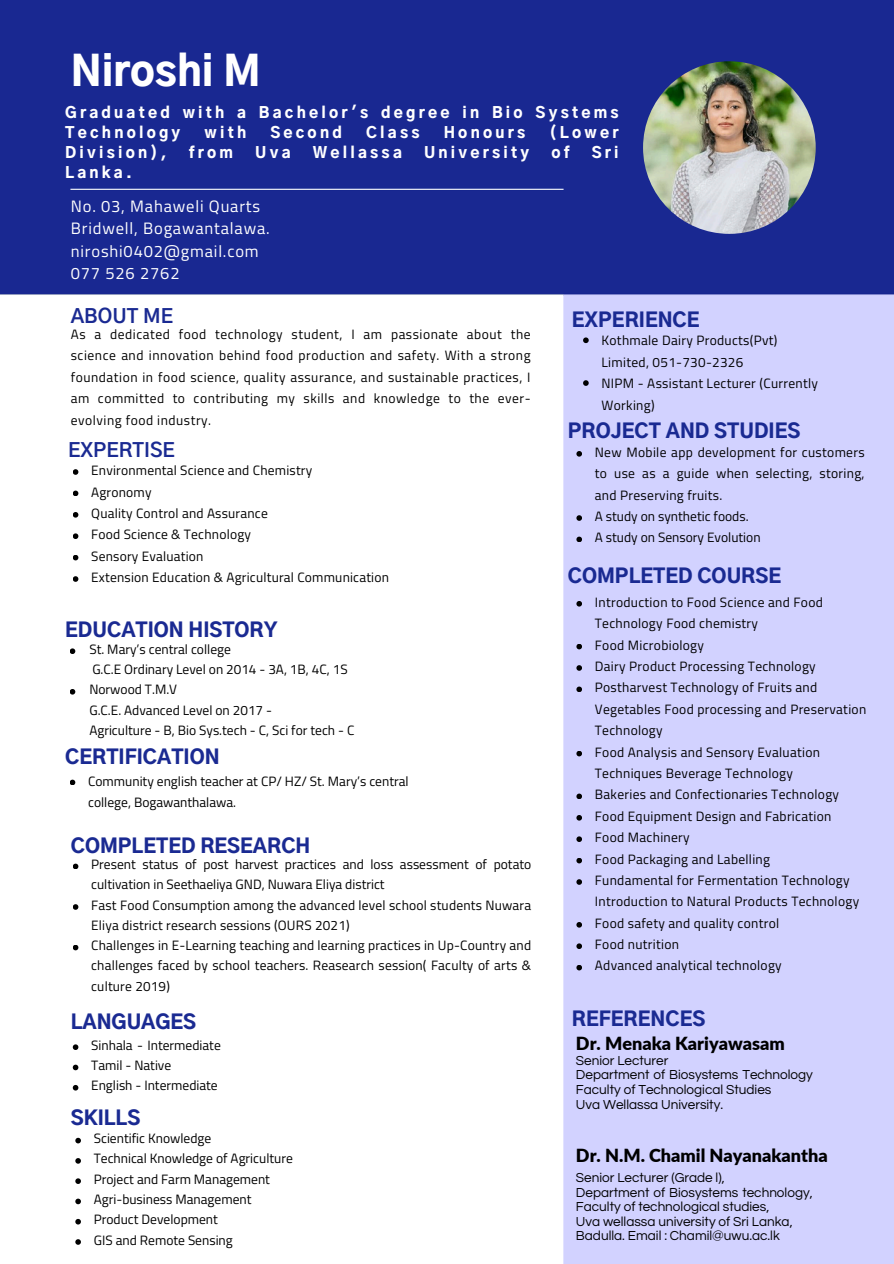
<style>
.page{position:relative;width:894px;height:1264px;background:#fff}
.page>*{position:absolute;margin:0;border:0;box-sizing:border-box;transform-origin:0 0}
.t1{font:900 40.5px "Gothic A1";color:#fff}
.t2{font:900 19.5px "Gothic A1";color:#1a2a92}
.t3{font:700 19.5px "Gothic A1";color:#1a2a92}
.t4{font:900 18px "Lato";color:#000}
.t5{font:16.5px/22.5px "Titillium Web";letter-spacing:.05em;color:#fff}
.t6{font:900 15px/20.2px "Gothic A1";letter-spacing:.215em;color:#fff}
.t7{font:13.5px/21.3px "Titillium Web";letter-spacing:.015em;color:#000}
.t8{font:13.5px/14.7px "Questrial";color:#000}
</style>
<div class="page">
<img style="left:0;top:0;width:893px;height:1263px">
<img style="left:643px;top:61px;width:172px;height:173px;border-radius:50%">
<svg style="left:70px;top:779px;width:5px;height:6px"></svg>
<svg style="left:73px;top:469px;width:5px;height:6px"></svg>
<svg style="left:73px;top:490px;width:5px;height:6px"></svg>
<svg style="left:73px;top:512px;width:5px;height:5px"></svg>
<svg style="left:73px;top:533px;width:5px;height:6px"></svg>
<svg style="left:73px;top:555px;width:5px;height:5px"></svg>
<svg style="left:73px;top:576px;width:5px;height:6px"></svg>
<svg style="left:73px;top:863px;width:5px;height:6px"></svg>
<svg style="left:73px;top:904px;width:5px;height:5px"></svg>
<svg style="left:73px;top:944px;width:5px;height:6px"></svg>
<svg style="left:73px;top:1044px;width:5px;height:6px"></svg>
<svg style="left:73px;top:1064px;width:5px;height:6px"></svg>
<svg style="left:73px;top:1084px;width:5px;height:6px"></svg>
<svg style="left:75px;top:1137px;width:6px;height:6px"></svg>
<svg style="left:75px;top:1158px;width:6px;height:5px"></svg>
<svg style="left:75px;top:1178px;width:6px;height:5px"></svg>
<svg style="left:75px;top:1198px;width:6px;height:6px"></svg>
<svg style="left:75px;top:1218px;width:6px;height:6px"></svg>
<svg style="left:75px;top:1239px;width:6px;height:5px"></svg>
<svg style="left:576px;top:451px;width:6px;height:5px"></svg>
<svg style="left:576px;top:515px;width:6px;height:6px"></svg>
<svg style="left:576px;top:536px;width:6px;height:6px"></svg>
<svg style="left:576px;top:601px;width:6px;height:5px"></svg>
<svg style="left:576px;top:643px;width:6px;height:6px"></svg>
<svg style="left:576px;top:665px;width:6px;height:5px"></svg>
<svg style="left:576px;top:686px;width:6px;height:6px"></svg>
<svg style="left:576px;top:750px;width:6px;height:6px"></svg>
<svg style="left:576px;top:793px;width:6px;height:6px"></svg>
<svg style="left:576px;top:815px;width:6px;height:5px"></svg>
<svg style="left:576px;top:836px;width:6px;height:6px"></svg>
<svg style="left:576px;top:857px;width:6px;height:6px"></svg>
<svg style="left:576px;top:879px;width:6px;height:5px"></svg>
<svg style="left:576px;top:922px;width:6px;height:5px"></svg>
<svg style="left:576px;top:943px;width:6px;height:6px"></svg>
<svg style="left:576px;top:964px;width:6px;height:6px"></svg>
<svg style="left:583px;top:337px;width:5px;height:6px"></svg>
<svg style="left:583px;top:380px;width:5px;height:6px"></svg>
<p class="t1" style="left:71px;top:53px;width:191px">Niroshi M</p>
<p class="t6" style="left:65px;top:103px;width:554px">Graduated with a Bachelor's degree in Bio Systems<br>Technology</p>
<p class="t6" style="left:204px;top:123px;width:43px">with</p>
<p class="t6" style="left:270px;top:123px;width:73px">Second</p>
<p class="t6" style="left:366px;top:123px;width:55px">Class</p>
<p class="t6" style="left:443px;top:123px;width:83px">Honours</p>
<p class="t6" style="left:549px;top:123px;width:71px">(Lower</p>
<p class="t6" style="left:65px;top:143px;width:103px">Division),</p>
<p class="t6" style="left:189px;top:143px;width:46px">from</p>
<p class="t6" style="left:255px;top:143px;width:37px">Uva</p>
<p class="t6" style="left:312px;top:143px;width:91px">Wellassa</p>
<p class="t6" style="left:424px;top:143px;width:107px">University</p>
<p class="t6" style="left:551px;top:143px;width:20px">of</p>
<p class="t6" style="left:591px;top:143px;width:28px">Sri</p>
<p class="t6" style="left:65px;top:164px;width:68px">Lanka.</p>
<h2 class="t5" style="left:71px;top:194px;width:200px">No. 03, Mahaweli Quarts<br>Bridwell, Bogawantalawa. niroshi0402@gmail.com<br>077 526 2762</h2>
<p class="t3" style="left:71px;top:307px;width:104px">ABOUT ME</p>
<p class="t7" style="left:71px;top:323px;width:461px;text-align:justify">As a dedicated food technology student, I am passionate about the science and innovation behind food production and safety. With a strong foundation in food science, quality assurance, and sustainable practices, I am committed to contributing my skills and knowledge to the ever&shy;evolving food industry.</p>
<h5 class="t3" style="left:68px;top:442px;width:108px">EXPERTISE</h5>
<p class="t7" style="left:91px;top:459px;width:222px">Environmental Science and Chemistry</p>
<h2 class="t7" style="left:91px;top:481px;width:62px">Agronomy</h2>
<p class="t7" style="left:91px;top:502px;width:178px">Quality Control and Assurance</p>
<p class="t7" style="left:91px;top:523px;width:161px">Food Science &amp; Technology</p>
<p class="t7" style="left:91px;top:545px;width:114px">Sensory Evaluation</p>
<h2 class="t7" style="left:91px;top:566px;width:299px">Extension Education &amp; Agricultural Communication</h2>
<h2 class="t2" style="left:65px;top:621px;width:214px">EDUCATION HISTORY</h2>
<p class="t7" style="left:89px;top:638px;width:143px">St. Mary’s central college</p>
<p class="t7" style="left:92px;top:658px;width:257px">G.C.E Ordinary Level on 2014 - 3A, 1B, 4C, 1S</p>
<h2 class="t7" style="left:89px;top:678px;width:89px">Norwood T.M.V</h2>
<p class="t7" style="left:89px;top:699px;width:184px">G.C.E. Advanced Level on 2017 -</p>
<p class="t7" style="left:89px;top:719px;width:266px">Agriculture - B, Bio Sys.tech - C, Sci for tech - C</p>
<p class="t7" style="left:88px;top:770px;width:322px">Community english teacher at CP/ HZ/ St. Mary’s central college, Bogawanthalawa.</p>
<p class="t2" style="left:65px;top:748px;width:156px">CERTIFICATION</p>
<p class="t2" style="left:71px;top:837px;width:241px">COMPLETED RESEARCH</p>
<p class="t7" style="left:91px;top:853px;width:441px;line-height:20.2px">Present status of post harvest practices and loss assessment of potato cultivation in Seethaeliya GND, Nuwara Eliya district</p>
<p class="t7" style="left:91px;top:894px;width:441px;line-height:20.2px">Fast Food Consumption among the advanced level school students Nuwara<br>Eliya district research sessions (OURS 2021)</p>
<h2 class="t7" style="left:91px;top:934px;width:441px;line-height:20.2px;text-align:justify">Challenges in E-Learning teaching and learning practices in Up-Country and challenges faced by school teachers. Reasearch session( Faculty of arts &amp; culture 2019)</h2>
<h2 class="t2" style="left:71px;top:1013px;width:127px">LANGUAGES</h2>
<p class="t7" style="left:91px;top:1034px;width:131px;line-height:20.2px">Sinhala - Intermediate<br>Tamil - Native</p>
<h2 class="t7" style="left:91px;top:1074px;width:128px">English - Intermediate</h2>
<p class="t7" style="left:94px;top:1127px;width:119px">Scientific Knowledge</p>
<p class="t7" style="left:94px;top:1147px;width:200px">Technical Knowledge of Agriculture</p>
<p class="t7" style="left:94px;top:1167px;width:178px">Project and Farm Management</p>
<p class="t7" style="left:94px;top:1188px;width:159px">Agri-business Management</p>
<p class="t7" style="left:94px;top:1208px;width:126px">Product Development</p>
<h2 class="t7" style="left:94px;top:1228px;width:140px">GIS and Remote Sensing</h2>
<h4 class="t2" style="left:71px;top:1109px;width:71px">SKILLS</h4>
<p class="t2" style="left:571px;top:312px;width:129px">EXPERIENCE</p>
<p class="t7" style="left:601px;top:330px;width:177px">Kothmale Dairy Products(Pvt)<br>Limited, 051-730-2326</p>
<p class="t7" style="left:601px;top:372px;width:218px">NIPM - Assistant Lecturer (Currently<br>Working)</p>
<h2 class="t7" style="left:594px;top:441px;width:271px;text-align:justify">New Mobile app development for customers to use as a guide when selecting, storing, and Preserving fruits.</h2>
<p class="t7" style="left:594px;top:505px;width:155px">A study on synthetic foods.</p>
<p class="t7" style="left:594px;top:526px;width:167px">A study on Sensory Evolution</p>
<p class="t2" style="left:567px;top:423px;width:234px">PROJECT AND STUDIES</p>
<p class="t2" style="left:567px;top:567px;width:215px">COMPLETED COURSE</p>
<p class="t7" style="left:594px;top:591px;width:229px">Introduction to Food Science and Food<br>Technology Food chemistry</p>
<h2 class="t7" style="left:594px;top:634px;width:111px">Food Microbiology</h2>
<p class="t7" style="left:594px;top:655px;width:273px">Dairy Product Processing Technology Postharvest Technology of Fruits and Vegetables Food processing and Preservation Technology</p>
<p class="t7" style="left:594px;top:741px;width:226px">Food Analysis and Sensory Evaluation<br>Techniques Beverage Technology</p>
<p class="t7" style="left:594px;top:783px;width:246px">Bakeries and Confectionaries Technology</p>
<p class="t7" style="left:594px;top:805px;width:238px">Food Equipment Design and Fabrication</p>
<p class="t7" style="left:594px;top:826px;width:96px">Food Machinery</p>
<p class="t7" style="left:594px;top:847px;width:177px">Food Packaging and Labelling</p>
<p class="t7" style="left:594px;top:869px;width:266px">Fundamental for Fermentation Technology<br>Introduction to Natural Products Technology<br>Food safety and quality control</p>
<p class="t7" style="left:594px;top:933px;width:86px">Food nutrition</p>
<p class="t7" style="left:594px;top:954px;width:188px">Advanced analytical technology</p>
<p class="t2" style="left:571px;top:1010px;width:135px">REFERENCES</p>
<h3 class="t4" style="left:575px;top:1032px;width:210px">Dr. Menaka Kariyawasam</h3>
<p class="t8" style="left:575px;top:1053px;width:94px">Senior Lecturer</p>
<p class="t8" style="left:575px;top:1067px;width:238px">Department of Biosystems Technology<br>Faculty of Technological Studies</p>
<p class="t8" style="left:575px;top:1097px;width:149px">Uva Wellassa University.</p>
<p class="t4" style="left:575px;top:1144px;width:253px">Dr. N.M. Chamil Nayanakantha</p>
<p class="t8" style="left:575px;top:1170px;width:150px">Senior Lecturer (Grade l),</p>
<p class="t8" style="left:575px;top:1185px;width:238px">Department of Biosystems technology,<br>Faculty of technological studies,</p>
<h3 class="t8" style="left:575px;top:1214px;width:218px">Uva wellassa university of Sri Lanka,<br>Badulla. Email : Chamil@uwu.ac.lk</h3>
</div>
